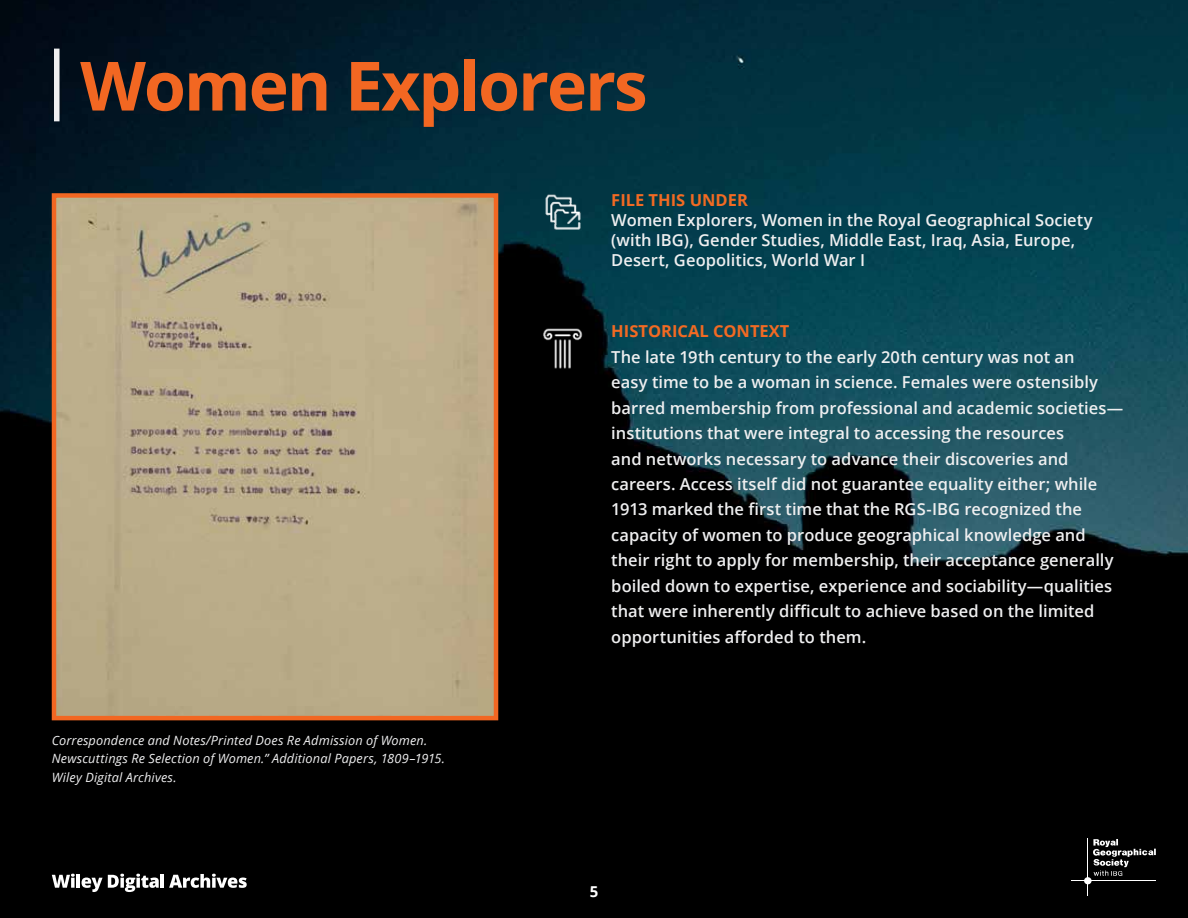
<style>
.page{position:relative;width:1188px;height:918px;background:#fff}
.page>*{position:absolute;margin:0;border:0;box-sizing:border-box;transform-origin:0 0}
.t1{font:700 67.95px "Open Sans";letter-spacing:-.03em;color:#f26722}
.t2{font:600 16.5px/25.5px "Open Sans";color:#efeff0}
.t3{font:700 16.5px "Open Sans";color:#f26a23}
.t4{font:700 15px "Open Sans";color:#fff}
.t5{font:italic 12.75px/18.3px "Open Sans";letter-spacing:.01em;color:#efeff0}
</style>
<div class="page">
<img style="left:0;top:0;width:1188px;height:918px">
<img style="left:57px;top:198px;width:436px;height:517px">
<div style="left:52px;top:193px;width:446px;height:527px;border:4px solid #f26722"></div>
<img style="left:540px;top:325px;width:45px;height:46px">
<img style="left:540px;top:193px;width:45px;height:51px">
<div style="left:54px;top:49px;width:6px;height:72px;background:#efeff0"></div>
<hr style="left:1071px;top:881px;width:85px;height:1px;background:#fff">
<svg style="left:1093px;top:839px;width:63px;height:37px;background:#333"></svg>
<hr style="left:1088px;top:839px;width:1px;height:57px;background:#fff">
<div style="left:1084px;top:877px;width:8px;height:7px;background:#fff;border-radius:50%"></div>
<svg style="left:52px;top:874px;width:23px;height:14px"></svg>
<hr style="left:77px;top:874px;width:3px;height:14px;background:#fff">
<svg style="left:82px;top:874px;width:77px;height:18px"></svg>
<hr style="left:161px;top:874px;width:3px;height:14px;background:#fff">
<svg style="left:169px;top:874px;width:78px;height:14px"></svg>
<h1 class="t1" style="left:80px;top:38px;width:569px">Women Explorers</h1>
<p class="t3" style="left:611px;top:188px;width:138px">FILE THIS UNDER</p>
<p class="t2" style="left:611px;top:210px;width:483px;line-height:20.1px">Women Explorers, Women in the Royal Geographical Society (with IBG), Gender Studies, Middle East, Iraq, Asia, Europe,<br>Desert, Geopolitics, World War I</p>
<p class="t5" style="left:52px;top:731px;width:395px">Correspondence and Notes/Printed Does Re Admission of Women.<br>Newscuttings Re Selection of Women.” Additional Papers, 1809–1915.<br>Wiley Digital Archives.</p>
<p class="t3" style="left:611px;top:320px;width:180px">HISTORICAL CONTEXT</p>
<p class="t2" style="left:611px;top:344px;width:514px">The late 19th century to the early 20th century was not an<br>easy time to be a woman in science. Females were ostensibly barred membership from professional and academic societies— institutions that were integral to accessing the resources<br>and networks necessary to advance their discoveries and careers. Access itself did not guarantee equality either; while 1913 marked the first time that the RGS-IBG recognized the capacity of women to produce geographical knowledge and their right to apply for membership, their acceptance generally boiled down to expertise, experience and sociability—qualities that were inherently difficult to achieve based on the limited opportunities afforded to them.</p>
<p class="t4" style="left:590px;top:880px;width:10px">5</p>
</div>
